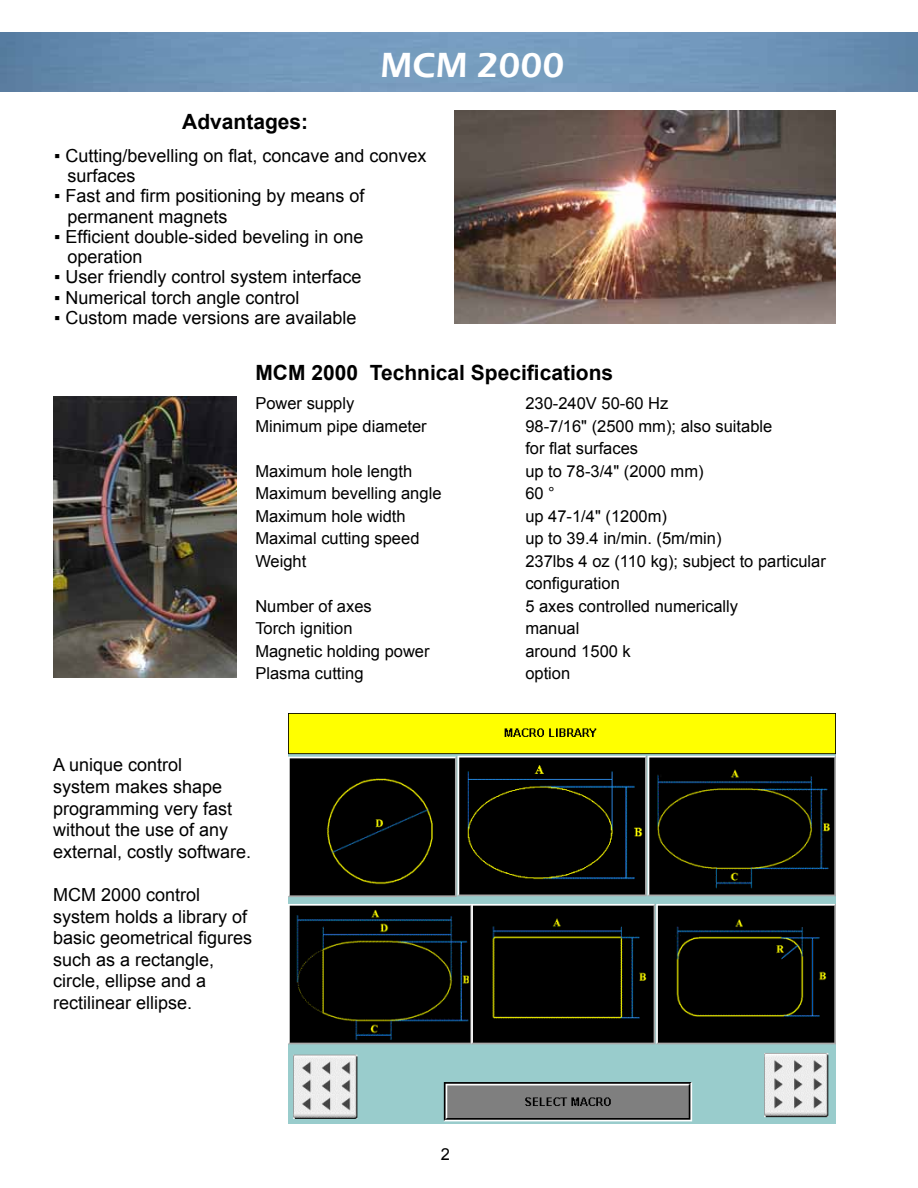
<style>
.page{position:relative;width:918px;height:1188px;background:#fff}
.page>*{position:absolute;margin:0;border:0;box-sizing:border-box;transform-origin:0 0}
.t1{font:600 36px "Eras ITC";color:#fff}
.t2{font:700 21px "Arial";color:#000}
.t3{font:18px/21.6px "Arial";color:#000}
.t4{font:16.5px/22.5px "Arial";color:#000}
</style>
<div class="page">
<img style="left:289px;top:713px;width:547px;height:410px">
<img style="left:53px;top:397px;width:183px;height:281px">
<img style="left:0;top:33px;width:918px;height:58px">
<img style="left:454px;top:111px;width:382px;height:213px">
<p class="t2" style="left:182px;top:108px;width:128px">Advantages:</p>
<h1 class="t1" style="left:381px;top:44px;width:185px">MCM 2000</h1>
<p class="t3" style="left:68px;top:146px;width:361px;line-height:20.2px;text-indent:-14px">▪ Cutting/bevelling on flat, concave and convex surfaces</p>
<p class="t3" style="left:68px;top:186px;width:298px;line-height:20.2px;text-indent:-14px">▪ Fast and firm positioning by means of permanent magnets</p>
<p class="t3" style="left:68px;top:227px;width:298px;line-height:20.2px;text-indent:-14px">▪ Efficient double-sided beveling in one operation</p>
<p class="t3" style="left:54px;top:266px;width:309px">▪ User friendly control system interface</p>
<p class="t3" style="left:54px;top:287px;width:247px">▪ Numerical torch angle control</p>
<p class="t3" style="left:54px;top:307px;width:304px">▪ Custom made versions are available</p>
<p class="t2" style="left:255px;top:358px;width:359px">MCM 2000 Technical Specifications</p>
<p class="t4" style="left:255px;top:392px;width:101px">Power supply</p>
<p class="t4" style="left:525px;top:392px;width:145px">230-240V 50-60 Hz</p>
<p class="t4" style="left:255px;top:415px;width:173px">Minimum pipe diameter</p>
<p class="t4" style="left:525px;top:415px;width:249px">98-7/16" (2500 mm); also suitable for flat surfaces</p>
<p class="t4" style="left:255px;top:460px;width:158px">Maximum hole length</p>
<p class="t4" style="left:525px;top:460px;width:180px">up to 78-3/4" (2000 mm)</p>
<p class="t4" style="left:255px;top:482px;width:188px">Maximum bevelling angle</p>
<p class="t4" style="left:525px;top:482px;width:31px">60 °</p>
<p class="t4" style="left:255px;top:505px;width:152px">Maximum hole width</p>
<p class="t4" style="left:525px;top:505px;width:143px">up 47-1/4" (1200m)</p>
<p class="t4" style="left:255px;top:527px;width:166px">Maximal cutting speed</p>
<p class="t4" style="left:525px;top:527px;width:198px">up to 39.4 in/min. (5m/min)</p>
<p class="t4" style="left:255px;top:550px;width:53px">Weight</p>
<p class="t4" style="left:525px;top:550px;width:302px">237lbs 4 oz (110 kg); subject to particular configuration</p>
<p class="t4" style="left:255px;top:595px;width:118px">Number of axes</p>
<p class="t4" style="left:525px;top:595px;width:214px">5 axes controlled numerically</p>
<p class="t4" style="left:255px;top:617px;width:99px">Torch ignition</p>
<p class="t4" style="left:525px;top:617px;width:56px">manual</p>
<p class="t4" style="left:255px;top:640px;width:176px">Magnetic holding power</p>
<p class="t4" style="left:525px;top:640px;width:107px">around 1500 k</p>
<p class="t4" style="left:255px;top:662px;width:110px">Plasma cutting</p>
<p class="t4" style="left:525px;top:662px;width:46px">option</p>
<p class="t3" style="left:53px;top:755px;width:200px">A unique control<br>system makes shape programming very fast without the use of any external, costly software.</p>
<p class="t3" style="left:53px;top:884px;width:201px">MCM 2000 control system holds a library of basic geometrical figures such as a rectangle, circle, ellipse and a rectilinear ellipse.</p>
<p class="t4" style="left:441px;top:1143px;width:11px">2</p>
</div>
